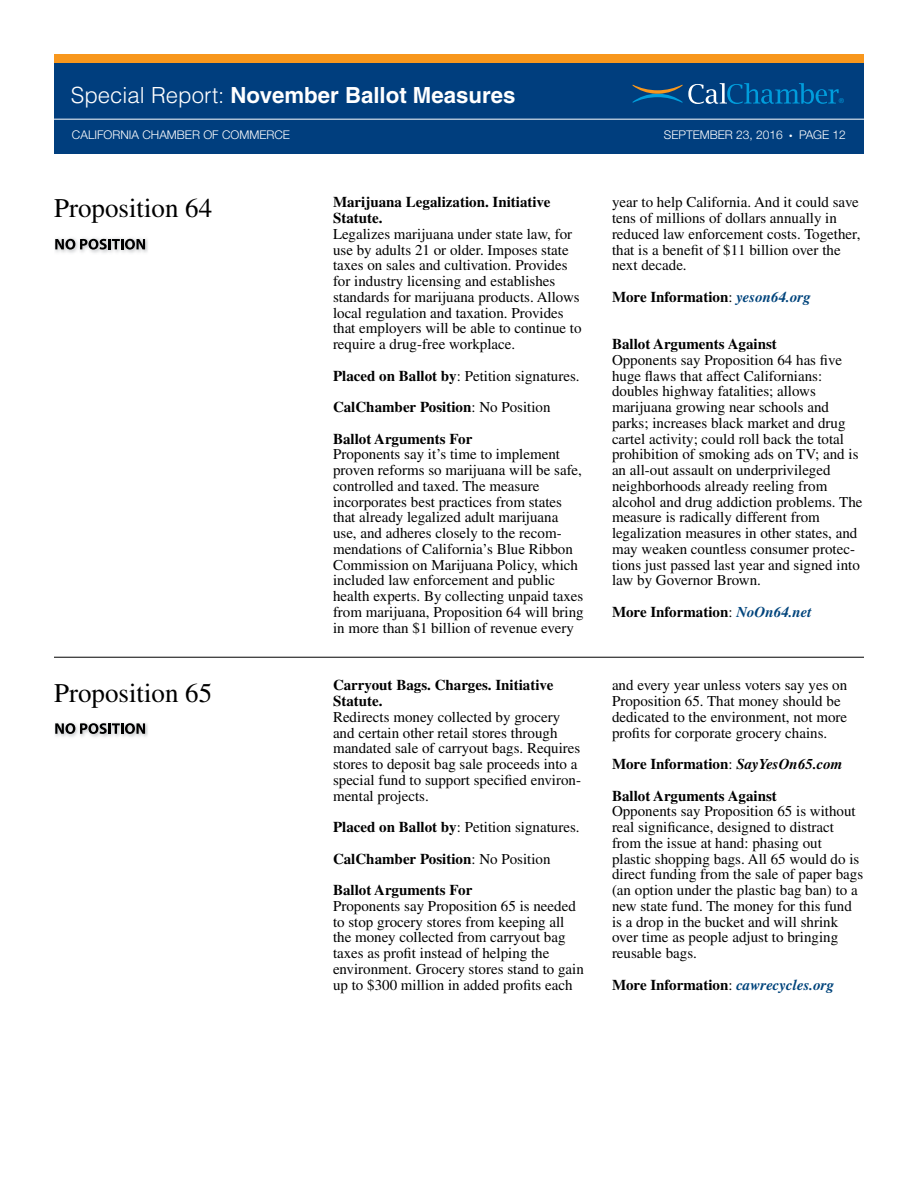
<style>
.page{position:relative;width:918px;height:1188px;background:#fff}
.page>*{position:absolute;margin:0;border:0;box-sizing:border-box;transform-origin:0 0}
.t1{font:27px "Times";color:#000}
.t2{font:700 22.2px "Helvetica";color:#fff}
.t3{font:15px/15.8px "Times";color:#000}
.t4{font:700 15px/31.5px "Times";color:#000}
.t5{font:300 12px "Helvetica Neue LT Std";color:#fff}
.t6{font:6.75px "Helvetica Neue";color:#009ddc}
.s1{font-weight:300}
.s2{font-weight:400}
.s3{font-style:italic;color:#00447c}
.s4{font-style:italic}
</style>
<div class="page">
<div style="left:54px;top:54px;width:810px;height:99px;background:#003e7e"></div>
<div style="left:54px;top:54px;width:810px;height:9px;background:#f8971d"></div>
<svg style="left:632px;top:83px;width:207px;height:21px"></svg>
<hr style="left:54px;top:119px;width:810px;height:1px;background:#fff">
<hr style="left:54px;top:657px;width:810px;height:1px;background:#000">
<svg style="left:54px;top:238px;width:94px;height:15px"></svg>
<svg style="left:54px;top:723px;width:94px;height:14px"></svg>
<h2 class="t2" style="left:71px;top:82px;width:446px"><span class="s1">Special Report:</span> November Ballot Measures</h2>
<p class="t6" style="left:839px;top:97px;width:7px">®</p>
<p class="t5" style="left:72px;top:127px;width:220px">CALIFORNIA CHAMBER OF COMMERCE</p>
<p class="t5" style="left:664px;top:127px;width:121px">SEPTEMBER 23, 2016</p>
<p class="t5" style="left:790px;top:127px;width:58px">● PAGE 12</p>
<h1 class="t1" style="left:54px;top:193px;width:160px">Proposition 64</h1>
<p class="t4" style="left:333px;top:194px;width:219px;line-height:15.8px">Marijuana Legalization. Initiative<br>Statute.</p>
<p class="t3" style="left:333px;top:226px;width:250px">Legalizes marijuana under state law, for use by adults 21 or older. Imposes state taxes on sales and cultivation. Provides for industry licensing and establishes standards for marijuana products. Allows local regulation and taxation. Provides that employers will be able to continue to require a drug-free workplace.</p>
<p class="t4" style="left:333px;top:360px;width:248px">Placed on Ballot by<span class="s2">: Petition signatures.<br></span>CalChamber Position<span class="s2">: No Position<br></span>Ballot Arguments For</p>
<p class="t3" style="left:333px;top:447px;width:252px">Proponents say it’s time to implement proven reforms so marijuana will be safe, controlled and taxed. The measure incorporates best practices from states that already legalized adult marijuana use, and adheres closely to the recom&shy;mendations of California’s Blue Ribbon Commission on Marijuana Policy, which included law enforcement and public health experts. By collecting unpaid taxes from marijuana, Proposition 64 will bring in more than $1 billion of revenue every</p>
<h1 class="t1" style="left:54px;top:677px;width:160px">Proposition 65</h1>
<p class="t4" style="left:333px;top:677px;width:222px;line-height:15.8px">Carryout Bags. Charges. Initiative<br>Statute.</p>
<p class="t3" style="left:333px;top:709px;width:250px">Redirects money collected by grocery and certain other retail stores through mandated sale of carryout bags. Requires stores to deposit bag sale proceeds into a special fund to support specified environ&shy;mental projects.</p>
<p class="t4" style="left:333px;top:811px;width:248px">Placed on Ballot by<span class="s2">: Petition signatures.<br></span>CalChamber Position<span class="s2">: No Position<br></span>Ballot Arguments For</p>
<p class="t3" style="left:333px;top:898px;width:252px">Proponents say Proposition 65 is needed to stop grocery stores from keeping all the money collected from carryout bag taxes as profit instead of helping the environment. Grocery stores stand to gain up to $300 million in added profits each</p>
<p class="t3" style="left:612px;top:195px;width:250px">year to help California. And it could save tens of millions of dollars annually in reduced law enforcement costs. Together, that is a benefit of $11 billion over the next decade.</p>
<p class="t4" style="left:612px;top:281px;width:200px">More Information<span class="s2">:</span> <span class="s3">yeson64.org</span></p>
<p class="t4" style="left:612px;top:328px;width:166px">Ballot Arguments Against</p>
<p class="t3" style="left:612px;top:352px;width:252px">Opponents say Proposition 64 has five huge flaws that affect Californians: doubles highway fatalities; allows marijuana growing near schools and parks; increases black market and drug cartel activity; could roll back the total prohibition of smoking ads on TV; and is an all-out assault on underprivileged neighborhoods already reeling from alcohol and drug addiction problems. The measure is radically different from legalization measures in other states, and may weaken countless consumer protec&shy;tions just passed last year and signed into law by Governor Brown.</p>
<p class="t4" style="left:612px;top:596px;width:201px">More Information<span class="s2">:</span> <span class="s3">NoOn64.net</span></p>
<p class="t3" style="left:612px;top:678px;width:237px">and every year unless voters say yes on Proposition 65. That money should be dedicated to the environment, not more profits for corporate grocery chains.</p>
<p class="t4" style="left:612px;top:748px;width:232px">More Information<span class="s2">:</span> <span class="s4">SayYesOn65.com<br></span>Ballot Arguments Against</p>
<p class="t3" style="left:612px;top:804px;width:253px">Opponents say Proposition 65 is without real significance, designed to distract from the issue at hand: phasing out plastic shopping bags. All 65 would do is direct funding from the sale of paper bags (an option under the plastic bag ban) to a new state fund. The money for this fund is a drop in the bucket and will shrink over time as people adjust to bringing reusable bags.</p>
<p class="t4" style="left:612px;top:969px;width:224px">More Information<span class="s2">:</span> <span class="s3">cawrecycles.org</span></p>
</div>
